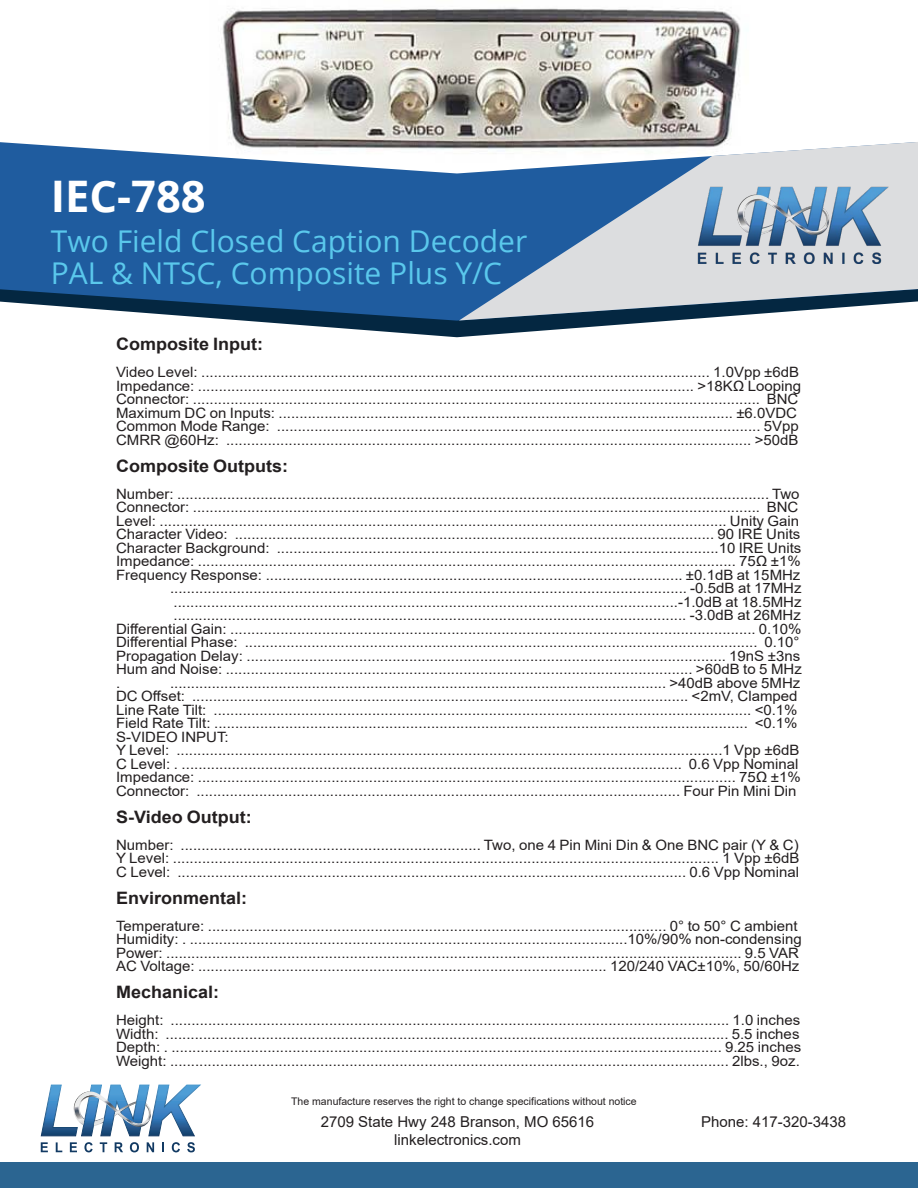
<style>
.page{position:relative;width:918px;height:1188px;background:#fff}
.page>*{position:absolute;margin:0;border:0;box-sizing:border-box;transform-origin:0 0}
.body_text{font:700 43.5px "Open Sans";color:#fff}
.body_text-2{font:30px/31.5px "Open Sans";color:#5ac8ec}
.t1{font:700 17.1px "Arial";color:#231f20;scale:1.05 1}
.t2{font:15px/18px "Arial";color:#231f20;text-align:center}
.t3{font:14.25px "Arial";color:#231f20;scale:1.05 1}
.t4{font:10.5px "Arial";color:#231f20}
</style>
<div class="page">
<img style="left:221px;top:7px;width:520px;height:135px">
<svg style="left:40px;top:1084px;width:161px;height:68px"></svg>
<div style="left:0;top:1162px;width:918px;height:26px;background:#2b6591"></div>
<svg style="left:249px;top:321px;width:416px;height:16px"></svg>
<svg style="left:0;top:142px;width:459px;height:179px;background:#3569a2"></svg>
<svg style="left:459px;top:142px;width:459px;height:179px;background:#98acc2"></svg>
<img style="left:698px;top:186px;width:191px;height:77px">
<p class="body_text" style="left:51px;top:166px;width:156px">IEC-788</p>
<p class="body_text-2" style="left:51px;top:225px;width:478px">Two Field Closed Caption Decoder<br>PAL &amp; NTSC, Composite Plus Y/C</p>
<p class="t1" style="left:116px;top:332px;width:142px">Composite Input:</p>
<p class="t3" style="left:116px;top:363px;width:652px">Video Level: .......................................................................................................................... 1.0Vpp ±6dB</p>
<p class="t3" style="left:116px;top:376px;width:654px">Impedance: ....................................................................................................................... &gt;18KΩ Looping</p>
<p class="t3" style="left:116px;top:390px;width:651px">Connector: ........................................................................................................................................ BNC</p>
<p class="t3" style="left:116px;top:403px;width:650px">Maximum DC on Inputs: ............................................................................................................. ±6.0VDC</p>
<p class="t3" style="left:116px;top:417px;width:652px">Common Mode Range: .................................................................................................................... 5Vpp</p>
<p class="t3" style="left:116px;top:430px;width:651px">CMRR @60Hz: .............................................................................................................................. &gt;50dB</p>
<p class="t1" style="left:116px;top:454px;width:166px">Composite Outputs:</p>
<p class="t3" style="left:116px;top:484px;width:653px">Number: .............................................................................................................................................. Two</p>
<p class="t3" style="left:116px;top:498px;width:651px">Connector: ........................................................................................................................................ BNC</p>
<p class="t3" style="left:116px;top:511px;width:652px">Level: ........................................................................................................................................ Unity Gain</p>
<p class="t3" style="left:116px;top:525px;width:653px">Character Video: ................................................................................................................... 90 IRE Units</p>
<p class="t3" style="left:116px;top:538px;width:654px">Character Background: ..........................................................................................................10 IRE Units</p>
<p class="t3" style="left:116px;top:552px;width:654px">Impedance: ................................................................................................................................. 75Ω ±1%</p>
<p class="t3" style="left:116px;top:565px;width:653px">Frequency Response: .................................................................................................... ±0.1dB at 15MHz</p>
<p class="t3" style="left:170px;top:579px;width:603px">............................................................................................................................ -0.5dB at 17MHz</p>
<p class="t3" style="left:174px;top:592px;width:600px">.........................................................................................................................-1.0dB at 18.5MHz</p>
<p class="t3" style="left:174px;top:606px;width:599px">........................................................................................................................... -3.0dB at 26MHz</p>
<p class="t3" style="left:116px;top:619px;width:654px">Differential Gain: .............................................................................................................................. 0.10%</p>
<p class="t3" style="left:116px;top:633px;width:653px">Differential Phase: ........................................................................................................................... 0.10°</p>
<p class="t3" style="left:116px;top:646px;width:653px">Propagation Delay: ................................................................................................................... 19nS ±3ns</p>
<p class="t3" style="left:116px;top:660px;width:655px">Hum and Noise: ................................................................................................................ &gt;60dB to 5 MHz</p>
<p class="t3" style="left:116px;top:673px;width:5px">.</p>
<p class="t3" style="left:170px;top:673px;width:602px">....................................................................................................................... &gt;40dB above 5MHz</p>
<p class="t3" style="left:116px;top:687px;width:651px">DC Offset: ....................................................................................................................... &lt;2mV, Clamped</p>
<p class="t3" style="left:116px;top:700px;width:651px">Line Rate Tilt: ................................................................................................................................. &lt;0.1%</p>
<p class="t3" style="left:116px;top:714px;width:651px">Field Rate Tilt: ................................................................................................................................ &lt;0.1%</p>
<p class="t3" style="left:116px;top:727px;width:109px">S-VIDEO INPUT:</p>
<p class="t3" style="left:116px;top:741px;width:652px">Y Level: ...................................................................................................................................1 Vpp ±6dB</p>
<p class="t3" style="left:116px;top:754px;width:651px">C Level: . ........................................................................................................................ 0.6 Vpp Nominal</p>
<p class="t3" style="left:116px;top:768px;width:654px">Impedance: ................................................................................................................................. 75Ω ±1%</p>
<p class="t3" style="left:116px;top:781px;width:650px">Connector: .................................................................................................................... Four Pin Mini Din</p>
<p class="t1" style="left:116px;top:805px;width:131px">S-Video Output:</p>
<p class="t3" style="left:116px;top:835px;width:652px">Number: ........................................................................ Two, one 4 Pin Mini Din &amp; One BNC pair (Y &amp; C)</p>
<p class="t3" style="left:116px;top:849px;width:652px">Y Level: ................................................................................................................................... 1 Vpp ±6dB</p>
<p class="t3" style="left:116px;top:862px;width:652px">C Level: .......................................................................................................................... 0.6 Vpp Nominal</p>
<p class="t1" style="left:116px;top:886px;width:126px">Environmental:</p>
<p class="t3" style="left:116px;top:916px;width:651px">Temperature: .............................................................................................................. 0° to 50° C ambient</p>
<p class="t3" style="left:116px;top:930px;width:655px">Humidity: . .........................................................................................................10%/90% non-condensing</p>
<p class="t3" style="left:116px;top:943px;width:652px">Power: .......................................................................................................................................... 9.5 VAR</p>
<p class="t3" style="left:116px;top:957px;width:652px">AC Voltage: .................................................................................................. 120/240 VAC±10%, 50/60Hz</p>
<p class="t1" style="left:116px;top:980px;width:100px">Mechanical:</p>
<p class="t3" style="left:116px;top:1011px;width:653px">Height: ...................................................................................................................................... 1.0 inches</p>
<p class="t3" style="left:116px;top:1024px;width:652px">Width: ....................................................................................................................................... 5.5 inches</p>
<p class="t3" style="left:116px;top:1038px;width:654px">Depth: . .................................................................................................................................... 9.25 inches</p>
<p class="t3" style="left:116px;top:1051px;width:653px">Weight: ...................................................................................................................................... 2lbs., 9oz.</p>
<p class="t4" style="left:291px;top:1094px;width:347px">The manufacture reserves the right to change specifications without notice</p>
<p class="t2" style="left:321px;top:1112px;width:275px">2709 State Hwy 248 Branson, MO 65616 linkelectronics.com</p>
<p class="t2" style="left:701px;top:1112px;width:147px">Phone: 417-320-3438</p>
</div>
